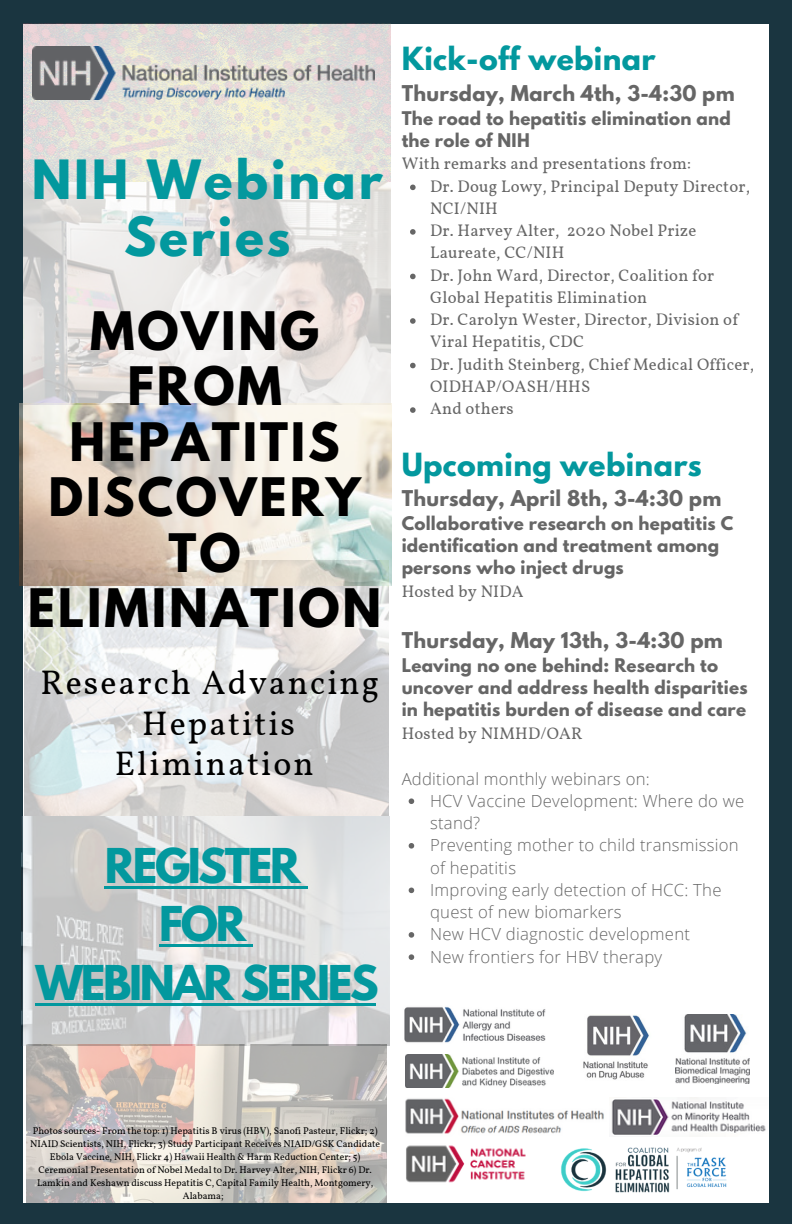
<style>
.page{position:relative;width:792px;height:1224px;background:#1a3540}
.page>*{position:absolute;margin:0;border:0;box-sizing:border-box;transform-origin:0 0}
.t1{font:700 48px/57px "League Spartan";letter-spacing:.06em;color:#03989e;text-align:center}
.t2{font:700 47px/55.6px "League Spartan";letter-spacing:.06em;color:#000;text-align:center}
.t3{font:700 42.6px "League Spartan";letter-spacing:-.055em;color:#03989e}
.t4{font:34px/40.4px "Vollkorn";letter-spacing:.06em;color:#000;text-align:center}
.t5{font:700 28.4px "League Spartan";letter-spacing:.015em;color:#03989e}
.t6{font:700 28.2px "League Spartan";letter-spacing:.015em;color:#03989e}
.t7{font:700 19.2px "League Spartan";letter-spacing:.015em;color:#666}
.t8{font:16.8px/22.2px "Vollkorn";letter-spacing:.015em;color:#666}
.t9{font:700 16.8px/22.2px "League Spartan";letter-spacing:.015em;color:#666}
.t10{font:300 16.8px/22.2px "Open Sans";letter-spacing:.015em;color:#666}
.t11{font:9.8px/13px "Vollkorn";color:#000;text-align:center}
</style>
<div class="page">
<div style="left:23px;top:24px;width:746px;height:1179px;background:#fff"></div>
<img style="left:23px;top:24px;width:368px;height:380px">
<img style="left:561px;top:1147px;width:166px;height:46px">
<img style="left:26px;top:1046px;width:361px;height:156px">
<img style="left:24px;top:585px;width:365px;height:231px">
<img style="left:22px;top:816px;width:367px;height:230px">
<img style="left:19px;top:404px;width:372px;height:181px">
<svg style="left:410px;top:185px;width:6px;height:5px"></svg>
<svg style="left:410px;top:229px;width:6px;height:6px"></svg>
<svg style="left:410px;top:274px;width:6px;height:5px"></svg>
<svg style="left:410px;top:318px;width:6px;height:6px"></svg>
<svg style="left:410px;top:363px;width:6px;height:5px"></svg>
<svg style="left:410px;top:407px;width:6px;height:6px"></svg>
<svg style="left:409px;top:798px;width:5px;height:6px"></svg>
<svg style="left:409px;top:843px;width:5px;height:6px"></svg>
<svg style="left:409px;top:888px;width:5px;height:5px"></svg>
<svg style="left:409px;top:932px;width:5px;height:6px"></svg>
<svg style="left:409px;top:954px;width:5px;height:6px"></svg>
<img style="left:405px;top:1055px;width:149px;height:33px">
<img style="left:405px;top:1098px;width:361px;height:37px">
<img style="left:404px;top:1007px;width:141px;height:36px">
<img style="left:406px;top:1145px;width:120px;height:38px">
<img style="left:33px;top:47px;width:342px;height:52px">
<img style="left:676px;top:1015px;width:73px;height:69px">
<img style="left:583px;top:1015px;width:66px;height:65px">
<hr style="left:105px;top:886px;width:193px;height:3px;background:#03989e">
<svg style="left:298px;top:886px;width:9px;height:3px"></svg>
<hr style="left:159px;top:944px;width:85px;height:3px;background:#03989e">
<svg style="left:244px;top:944px;width:9px;height:3px"></svg>
<hr style="left:36px;top:1003px;width:340px;height:3px;background:#03989e">
<p class="t1" style="left:32px;top:158px;width:352px">NIH Webinar<br>Series</p>
<p class="t2" style="left:28px;top:309px;width:355px">MOVING<br>FROM<br>HEPATITIS<br>DISCOVERY<br>TO<br>ELIMINATION</p>
<p class="t4" style="left:41px;top:665px;width:340px">Research Advancing<br>Hepatitis<br>Elimination</p>
<p class="t3" style="left:105px;top:844px;width:197px">REGISTER</p>
<p class="t3" style="left:159px;top:903px;width:89px">FOR</p>
<p class="t3" style="left:36px;top:961px;width:345px">WEBINAR SERIES</p>
<p class="t5" style="left:402px;top:45px;width:256px">Kick-off webinar</p>
<p class="t7" style="left:402px;top:84px;width:335px">Thursday, March 4th, 3-4:30 pm</p>
<p class="t9" style="left:402px;top:109px;width:331px">The road to hepatitis elimination and the role of NIH</p>
<p class="t8" style="left:402px;top:154px;width:291px">With remarks and presentations from:</p>
<p class="t8" style="left:430px;top:176px;width:321px">Dr. Doug Lowy, Principal Deputy Director,<br>NCI/NIH</p>
<p class="t8" style="left:430px;top:221px;width:268px">Dr. Harvey Alter, 2020 Nobel Prize<br>Laureate, CC/NIH</p>
<p class="t8" style="left:430px;top:265px;width:286px">Dr. John Ward, Director, Coalition for<br>Global Hepatitis Elimination</p>
<p class="t8" style="left:430px;top:310px;width:310px">Dr. Carolyn Wester, Director, Division of<br>Viral Hepatitis, CDC</p>
<p class="t8" style="left:430px;top:354px;width:326px">Dr. Judith Steinberg, Chief Medical Officer,<br>OIDHAP/OASH/HHS</p>
<p class="t8" style="left:430px;top:399px;width:85px">And others</p>
<p class="t6" style="left:402px;top:450px;width:302px">Upcoming webinars</p>
<p class="t7" style="left:402px;top:489px;width:321px">Thursday, April 8th, 3-4:30 pm</p>
<p class="t9" style="left:402px;top:514px;width:333px">Collaborative research on hepatitis C identification and treatment among persons who inject drugs</p>
<p class="t8" style="left:402px;top:581px;width:123px">Hosted by NIDA</p>
<p class="t7" style="left:402px;top:631px;width:323px">Thursday, May 13th, 3-4:30 pm</p>
<p class="t9" style="left:402px;top:656px;width:347px">Leaving no one behind: Research to uncover and address health disparities in hepatitis burden of disease and care</p>
<p class="t8" style="left:402px;top:723px;width:183px">Hosted by NIMHD/OAR</p>
<p class="t10" style="left:402px;top:767px;width:250px">Additional monthly webinars on:</p>
<p class="t10" style="left:430px;top:789px;width:316px">HCV Vaccine Development: Where do we stand?</p>
<p class="t10" style="left:430px;top:834px;width:310px">Preventing mother to child transmission of hepatitis</p>
<p class="t10" style="left:430px;top:878px;width:293px">Improving early detection of HCC: The quest of new biomarkers</p>
<p class="t10" style="left:430px;top:923px;width:261px">New HCV diagnostic development</p>
<p class="t10" style="left:430px;top:945px;width:234px">New frontiers for HBV therapy</p>
<p class="t11" style="left:30px;top:1125px;width:352px">Photos sources- From the top: 1) Hepatitis B virus (HBV), Sanofi Pasteur, Flickr; 2)<br>NIAID Scientists, NIH, Flickr; 3) Study Participant Receives NIAID/GSK Candidate Ebola Vaccine, NIH, Flickr 4) Hawaii Health &amp; Harm Reduction Center; 5)<br>Ceremonial Presentation of Nobel Medal to Dr. Harvey Alter, NIH, Flickr 6) Dr.<br>Lamkin and Keshawn discuss Hepatitis C, Capital Family Health, Montgomery, Alabama;</p>
</div>
